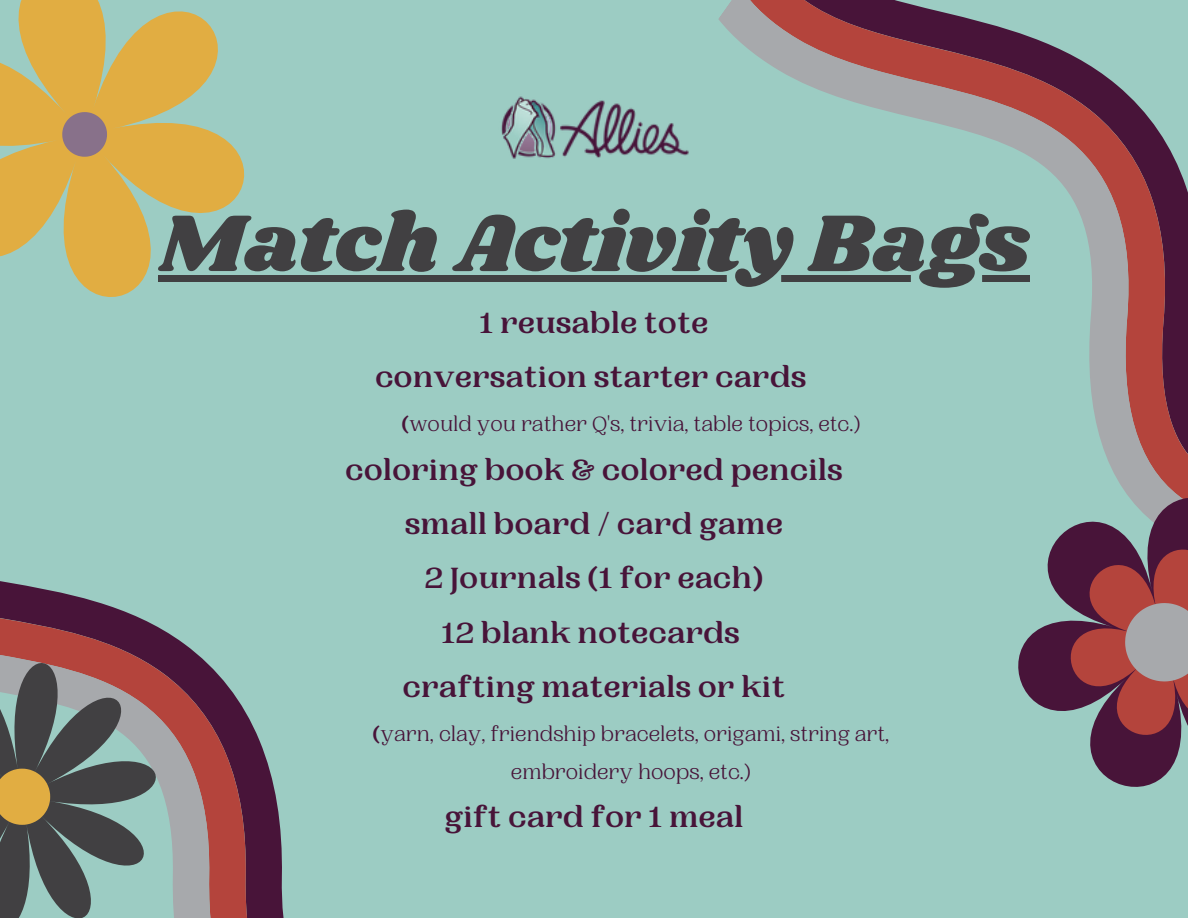
<style>
.page{position:relative;width:1188px;height:918px;background:#9cccc3}
.page>*{position:absolute;margin:0;border:0;box-sizing:border-box;transform-origin:0 0}
.t1{font:83.4px "Shrikhand";color:#414042}
.t2{font:700 30.6px/54.3px "PP Woodland";color:#481439;text-align:center}
.t3{font:21.6px/38.1px "PP Woodland";color:#481439;text-align:center}
.s1{font-weight:700}
</style>
<div class="page">
<svg style="left:626px;top:0;width:562px;height:394px"></svg>
<svg style="left:1018px;top:394px;width:170px;height:280px"></svg>
<svg style="left:1019px;top:483px;width:169px;height:304px"></svg>
<svg style="left:1117px;top:595px;width:71px;height:95px;background:#aa8180"></svg>
<svg style="left:272px;top:779px;width:12px;height:139px;fill:#481439"></svg>
<svg style="left:0;top:581px;width:272px;height:337px"></svg>
<svg style="left:0;top:757px;width:62px;height:79px;background:#8e7543"></svg>
<svg style="left:0;top:0;width:369px;height:297px"></svg>
<svg style="left:58px;top:108px;width:53px;height:53px;background:#af8b6a"></svg>
<div style="left:158px;top:276px;width:872px;height:6px;background:#414042"></div>
<img style="left:501px;top:92px;width:188px;height:74px">
<h1 class="t1" style="left:158px;top:186px;width:873px">Match Activity Bags</h1>
<p class="t2" style="left:375px;top:297px;width:433px">1 reusable tote conversation starter cards</p>
<p class="t3" style="left:401px;top:405px;width:460px"><span class="s1">(</span>would you rather Q's, trivia, table topics, etc.)</p>
<p class="t2" style="left:345px;top:443px;width:499px">coloring book &amp; colored pencils small board / card game<br>2 Journals (1 for each)<br>12 blank notecards<br>crafting materials or kit</p>
<p class="t3" style="left:373px;top:715px;width:518px"><span class="s1">(</span>yarn, clay, friendship bracelets, origami, string art, embroidery hoops, etc.)</p>
<p class="t2" style="left:445px;top:791px;width:300px">gift card for 1 meal</p>
</div>
